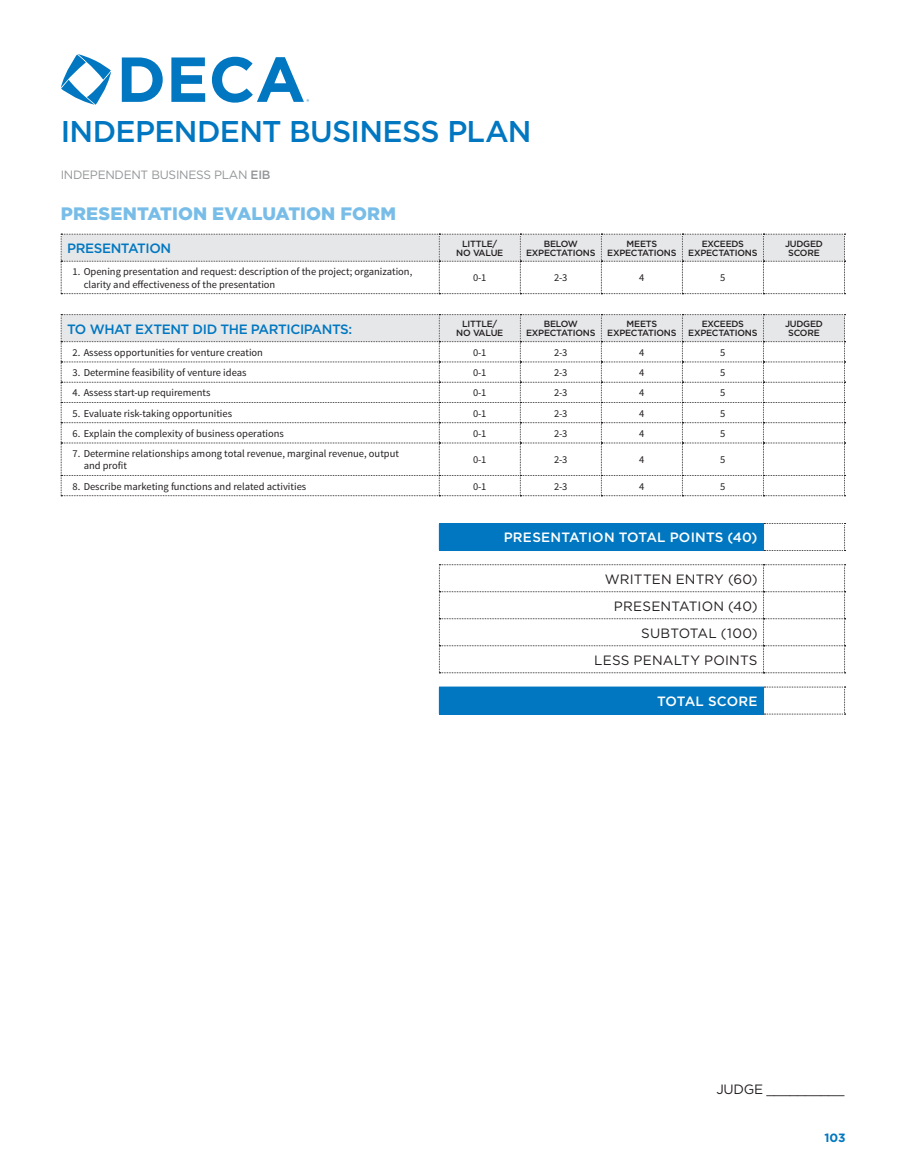
<style>
.page{position:relative;width:905px;height:1175px;background:#fff}
.page>*{position:absolute;margin:0;border:0;box-sizing:border-box;transform-origin:0 0}
.Banner_Event_Title{font:500 30px "Gotham";letter-spacing:-.025em;color:#0077c0}
.New_Body_Headers{font:900 18px "Gotham";letter-spacing:.005em;color:#78bde8}
.Table_Text{font:13.5px "Gotham";letter-spacing:.015em;color:#231f20}
.Table_Subhead{font:500 13.5px "Gotham";letter-spacing:-.03em;color:#0077c0}
.Table_Text-2{font:500 13.5px "Gotham";letter-spacing:.015em;color:#fff}
.Expectations{font:13.5px "Gotham";letter-spacing:-.025em;color:#231f20}
.Text_NS{font:12px "Gotham";letter-spacing:-.025em;color:#939598}
.t1{font:700 12px "Gotham";color:#0077c0}
.Table_Text-3{font:10.5px/12.6px "Source Sans Pro";color:#231f20}
.Expectations-2{font:500 9px "Gotham";letter-spacing:-.025em;color:#231f20}
.s1{font-weight:500}
</style>
<div class="page">
<svg style="left:61px;top:54px;width:248px;height:51px"></svg>
<svg style="left:61px;top:234px;width:784px;height:60px"></svg>
<svg style="left:61px;top:314px;width:784px;height:182px"></svg>
<div style="left:439px;top:523px;width:324px;height:27px;background:#0077c0"></div>
<svg style="left:763px;top:523px;width:82px;height:28px"></svg>
<hr style="left:439px;top:550px;width:325px;height:1px;background:#0077c0">
<svg style="left:439px;top:564px;width:406px;height:109px"></svg>
<div style="left:439px;top:687px;width:324px;height:27px;background:#0077c0"></div>
<hr style="left:439px;top:686px;width:325px;height:1px;background:#0077c0">
<svg style="left:763px;top:686px;width:82px;height:28px"></svg>
<p class="Banner_Event_Title" style="left:61px;top:112px;width:472px">INDEPENDENT BUSINESS PLAN</p>
<p class="Text_NS" style="left:61px;top:167px;width:211px">INDEPENDENT BUSINESS PLAN <span class="s1">EIB</span></p>
<p class="New_Body_Headers" style="left:61px;top:201px;width:337px">PRESENTATION EVALUATION FORM</p>
<p class="Table_Subhead" style="left:67px;top:239px;width:105px">PRESENTATION</p>
<p class="Expectations-2" style="left:462px;top:238px;width:37px">LITTLE/</p>
<p class="Expectations-2" style="left:456px;top:247px;width:49px">NO VALUE</p>
<p class="Expectations-2" style="left:543px;top:238px;width:36px">BELOW</p>
<p class="Expectations-2" style="left:526px;top:247px;width:71px">EXPECTATIONS</p>
<p class="Expectations-2" style="left:626px;top:238px;width:32px">MEETS</p>
<p class="Expectations-2" style="left:607px;top:247px;width:71px">EXPECTATIONS</p>
<p class="Expectations-2" style="left:701px;top:238px;width:44px">EXCEEDS</p>
<p class="Expectations-2" style="left:688px;top:247px;width:71px">EXPECTATIONS</p>
<p class="Table_Text-3" style="left:84px;top:265px;width:330px;text-indent:-11px">1. Opening presentation and request: description of the project; organization, clarity and effectiveness of the presentation</p>
<p class="Table_Text-3" style="left:473px;top:272px;width:15px">0-1</p>
<p class="Table_Text-3" style="left:554px;top:272px;width:15px">2-3</p>
<p class="Table_Text-3" style="left:639px;top:272px;width:7px">4</p>
<p class="Table_Text-3" style="left:720px;top:272px;width:7px">5</p>
<p class="Table_Subhead" style="left:67px;top:320px;width:286px">TO WHAT EXTENT DID THE PARTICIPANTS:</p>
<p class="Expectations-2" style="left:462px;top:318px;width:37px">LITTLE/</p>
<p class="Expectations-2" style="left:456px;top:327px;width:49px">NO VALUE</p>
<p class="Expectations-2" style="left:543px;top:318px;width:36px">BELOW</p>
<p class="Expectations-2" style="left:526px;top:327px;width:71px">EXPECTATIONS</p>
<p class="Expectations-2" style="left:701px;top:318px;width:44px">EXCEEDS</p>
<p class="Expectations-2" style="left:688px;top:327px;width:71px">EXPECTATIONS</p>
<p class="Expectations-2" style="left:626px;top:318px;width:32px">MEETS</p>
<p class="Expectations-2" style="left:607px;top:327px;width:71px">EXPECTATIONS</p>
<p class="Table_Text-3" style="left:72px;top:346px;width:192px">2. Assess opportunities for venture creation</p>
<p class="Table_Text-3" style="left:473px;top:346px;width:15px">0-1</p>
<p class="Table_Text-3" style="left:554px;top:346px;width:15px">2-3</p>
<p class="Table_Text-3" style="left:639px;top:346px;width:7px">4</p>
<p class="Table_Text-3" style="left:720px;top:346px;width:7px">5</p>
<p class="Table_Text-3" style="left:72px;top:366px;width:175px">3. Determine feasibility of venture ideas</p>
<p class="Table_Text-3" style="left:473px;top:366px;width:15px">0-1</p>
<p class="Table_Text-3" style="left:554px;top:366px;width:15px">2-3</p>
<p class="Table_Text-3" style="left:639px;top:366px;width:7px">4</p>
<p class="Table_Text-3" style="left:720px;top:366px;width:7px">5</p>
<p class="Table_Text-3" style="left:72px;top:387px;width:139px">4. Assess start-up requirements</p>
<p class="Table_Text-3" style="left:473px;top:387px;width:15px">0-1</p>
<p class="Table_Text-3" style="left:554px;top:387px;width:15px">2-3</p>
<p class="Table_Text-3" style="left:639px;top:387px;width:7px">4</p>
<p class="Table_Text-3" style="left:720px;top:387px;width:7px">5</p>
<p class="Table_Text-3" style="left:72px;top:407px;width:161px">5. Evaluate risk-taking opportunities</p>
<p class="Table_Text-3" style="left:473px;top:407px;width:15px">0-1</p>
<p class="Table_Text-3" style="left:554px;top:407px;width:15px">2-3</p>
<p class="Table_Text-3" style="left:639px;top:407px;width:7px">4</p>
<p class="Table_Text-3" style="left:720px;top:407px;width:7px">5</p>
<p class="Table_Text-3" style="left:72px;top:427px;width:213px">6. Explain the complexity of business operations</p>
<p class="Table_Text-3" style="left:473px;top:427px;width:15px">0-1</p>
<p class="Table_Text-3" style="left:554px;top:427px;width:15px">2-3</p>
<p class="Table_Text-3" style="left:639px;top:427px;width:7px">4</p>
<p class="Table_Text-3" style="left:720px;top:427px;width:7px">5</p>
<p class="Table_Text-3" style="left:84px;top:447px;width:317px;text-indent:-11px">7. Determine relationships among total revenue, marginal revenue, output and profit</p>
<p class="Table_Text-3" style="left:473px;top:453px;width:15px">0-1</p>
<p class="Table_Text-3" style="left:554px;top:453px;width:15px">2-3</p>
<p class="Table_Text-3" style="left:639px;top:453px;width:7px">4</p>
<p class="Table_Text-3" style="left:720px;top:453px;width:7px">5</p>
<p class="Table_Text-3" style="left:72px;top:480px;width:235px">8. Describe marketing functions and related activities</p>
<p class="Table_Text-3" style="left:473px;top:480px;width:15px">0-1</p>
<p class="Table_Text-3" style="left:554px;top:480px;width:15px">2-3</p>
<p class="Table_Text-3" style="left:639px;top:480px;width:7px">4</p>
<p class="Table_Text-3" style="left:720px;top:480px;width:7px">5</p>
<p class="Table_Text-2" style="left:503px;top:529px;width:255px">PRESENTATION TOTAL POINTS (40)</p>
<p class="Table_Text" style="left:604px;top:570px;width:154px">WRITTEN ENTRY (60)</p>
<p class="Table_Text" style="left:614px;top:597px;width:145px">PRESENTATION (40)</p>
<p class="Table_Text" style="left:641px;top:624px;width:118px">SUBTOTAL (100)</p>
<p class="Table_Text" style="left:594px;top:651px;width:165px">LESS PENALTY POINTS</p>
<p class="Table_Text-2" style="left:657px;top:692px;width:102px">TOTAL SCORE</p>
<p class="Expectations-2" style="left:785px;top:238px;width:39px">JUDGED</p>
<p class="Expectations-2" style="left:788px;top:247px;width:33px">SCORE</p>
<p class="Expectations-2" style="left:785px;top:318px;width:39px">JUDGED</p>
<p class="Expectations-2" style="left:788px;top:327px;width:33px">SCORE</p>
<p class="Expectations" style="left:716px;top:1080px;width:129px">JUDGE __________</p>
<p class="t1" style="left:824px;top:1129px;width:23px">103</p>
</div>
